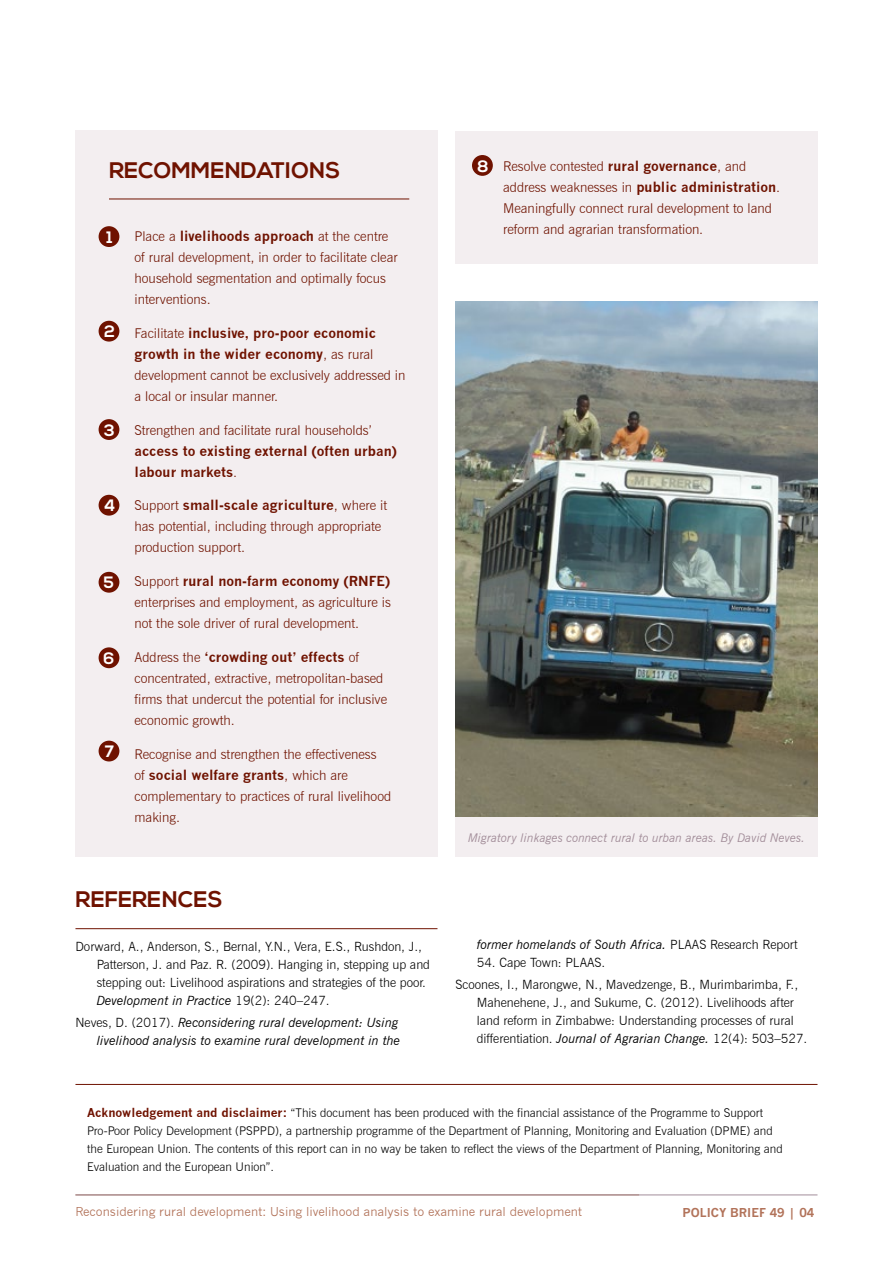
<style>
.page{position:relative;width:893px;height:1263px;background:#fff}
.page>*{position:absolute;margin:0;border:0;box-sizing:border-box;transform-origin:0 0}
.t1{font:700 22.5px "Nexa";color:#6f1200}
.t2{font:700 16.5px "Nexa";color:#fff}
.t3{font:300 13.5px/21px "News Gothic BT";color:#6f1200}
.t4{font:700 13.5px/21px "News Gothic";color:#6f1200}
.t5{font:300 12.75px/18px "News Gothic BT";color:#000}
.t6{font:italic 12.75px/18px "News Gothic BT";color:#000;text-align:right}
.t7{font:300 12px/18px "News Gothic BT";color:#000}
.t8{font:12px "News Gothic";color:#b2735a}
.t9{font:italic 12px "News Gothic BT";color:#a38e9a}
.t10{font:700 12px "News Gothic";color:#b2735a}
.s1{font-family:"News Gothic BT";font-weight:300}
.s2{font-weight:400;font-style:italic}
.s3{font-weight:300;font-style:normal}
.s4{font-family:"News Gothic";font-weight:700}
.s5{font-family:"News Gothic";font-weight:700;color:#6f1200}
</style>
<div class="page">
<img style="left:455px;top:302px;width:362px;height:515px">
<hr style="left:75px;top:1194px;width:564px;height:1px;background:#b2735a">
<hr style="left:75px;top:1195px;width:742px;height:1px;background:#a38e9a">
<hr style="left:75px;top:1084px;width:742px;height:1px;background:#6f1200">
<hr style="left:75px;top:928px;width:362px;height:1px;background:#6f1200">
<div style="left:75px;top:131px;width:362px;height:726px;background:#f3eef0"></div>
<div style="left:455px;top:131px;width:362px;height:133px;background:#f3eef0"></div>
<hr style="left:109px;top:199px;width:300px;height:1px;background:#6f1200">
<div style="left:99px;top:226px;width:20px;height:21px;background:#6f1200;border-radius:50%"></div>
<div style="left:99px;top:741px;width:20px;height:20px;background:#6f1200;border-radius:50%"></div>
<div style="left:472px;top:155px;width:21px;height:21px;background:#6f1200;border-radius:50%"></div>
<div style="left:99px;top:321px;width:20px;height:21px;background:#6f1200;border-radius:50%"></div>
<div style="left:99px;top:419px;width:20px;height:21px;background:#6f1200;border-radius:50%"></div>
<div style="left:99px;top:495px;width:20px;height:21px;background:#6f1200;border-radius:50%"></div>
<div style="left:99px;top:572px;width:20px;height:21px;background:#6f1200;border-radius:50%"></div>
<div style="left:99px;top:647px;width:20px;height:21px;background:#6f1200;border-radius:50%"></div>
<div style="left:455px;top:817px;width:362px;height:40px;background:#f3eef0"></div>
<h1 class="t1" style="left:109px;top:157px;width:233px">RECOMMENDATIONS</h1>
<p class="t2" style="left:107px;top:228px;width:8px">1</p>
<p class="t2" style="left:104px;top:322px;width:12px">2</p>
<p class="t2" style="left:104px;top:420px;width:12px">3</p>
<p class="t2" style="left:104px;top:496px;width:13px">4</p>
<p class="t2" style="left:104px;top:573px;width:12px">5</p>
<p class="t2" style="left:104px;top:649px;width:12px">6</p>
<p class="t2" style="left:105px;top:742px;width:11px">7</p>
<p class="t4" style="left:135px;top:225px;width:255px"><span class="s1">Place a</span> livelihoods approach <span class="s1">at the centre</span></p>
<p class="t3" style="left:135px;top:247px;width:265px">of rural development, in order to facilitate clear household segmentation and optimally focus interventions.</p>
<p class="t4" style="left:135px;top:322px;width:243px"><span class="s1">Facilitate</span> inclusive, pro-poor economic growth in the wider economy<span class="s1">, as rural</span></p>
<p class="t3" style="left:135px;top:364px;width:273px">development cannot be exclusively addressed in a local or insular manner.</p>
<p class="t3" style="left:135px;top:419px;width:238px">Strengthen and facilitate rural households’</p>
<p class="t4" style="left:135px;top:440px;width:264px">access to existing external (often urban) labour markets<span class="s1">.</span></p>
<p class="t4" style="left:135px;top:495px;width:254px"><span class="s1">Support</span> small-scale agriculture<span class="s1">, where it</span></p>
<p class="t3" style="left:135px;top:516px;width:248px">has potential, including through appropriate production support.</p>
<p class="t4" style="left:135px;top:570px;width:257px"><span class="s1">Support</span> rural non-farm economy (RNFE)</p>
<p class="t3" style="left:135px;top:592px;width:258px">enterprises and employment, as agriculture is not the sole driver of rural development.</p>
<p class="t4" style="left:135px;top:646px;width:226px"><span class="s1">Address the</span> ‘crowding out’ effects <span class="s1">of</span></p>
<p class="t3" style="left:135px;top:667px;width:254px">concentrated, extractive, metropolitan-based firms that undercut the potential for inclusive economic growth.</p>
<p class="t3" style="left:135px;top:743px;width:244px">Recognise and strengthen the effectiveness</p>
<p class="t4" style="left:135px;top:764px;width:215px"><span class="s1">of</span> social welfare grants<span class="s1">, which are</span></p>
<p class="t3" style="left:135px;top:785px;width:258px">complementary to practices of rural livelihood making.</p>
<h1 class="t1" style="left:75px;top:886px;width:149px">REFERENCES</h1>
<p class="t5" style="left:97px;top:937px;width:335px;text-indent:-21px">Dorward, A., Anderson, S., Bernal, Y.N., Vera, E.S., Rushdon, J., Patterson, J. and Paz. R. (2009). Hanging in, stepping up and stepping out: Livelihood aspirations and strategies of the poor.<br><span class="s2">Development in Practice</span> 19(2): 240–247.</p>
<p class="t6" style="left:75px;top:1013px;width:326px"><span class="s3">Neves, D. (2017).</span> Reconsidering rural development: Using livelihood analysis to examine rural development in the</p>
<p class="t2" style="left:477px;top:156px;width:13px">8</p>
<p class="t3" style="left:503px;top:156px;width:279px">Resolve contested <span class="s4">rural governance</span>, and address weaknesses in <span class="s4">public administration</span>.<br>Meaningfully connect rural development to land reform and agrarian transformation.</p>
<p class="t9" style="left:468px;top:830px;width:338px">Migratory linkages connect rural to urban areas. By David Neves.</p>
<p class="t6" style="left:477px;top:935px;width:322px">former homelands of South Africa. <span class="s3">PLAAS Research Report</span></p>
<p class="t5" style="left:455px;top:951px;width:344px;line-height:22.2px;text-indent:21px">54. Cape Town: PLAAS.<br>Scoones, I., Marongwe, N., Mavedzenge, B., Murimbarimba, F.,</p>
<p class="t5" style="left:477px;top:994px;width:332px">Mahenehene, J., and Sukume, C. (2012). Livelihoods after land reform in Zimbabwe: Understanding processes of rural differentiation. <span class="s2">Journal of Agrarian Change.</span> 12(4): 503–527.</p>
<p class="t7" style="left:87px;top:1104px;width:697px"><span class="s5">Acknowledgement and disclaimer:</span> “This document has been produced with the financial assistance of the Programme to Support Pro-Poor Policy Development (PSPPD), a partnership programme of the Department of Planning, Monitoring and Evaluation (DPME) and the European Union. The contents of this report can in no way be taken to reflect the views of the Department of Planning, Monitoring and Evaluation and the European Union”.</p>
<p class="t8" style="left:75px;top:1205px;width:508px">Reconsidering rural development: Using livelihood analysis to examine rural development</p>
<p class="t10" style="left:682px;top:1205px;width:133px">POLICY BRIEF 49 | 04</p>
</div>
